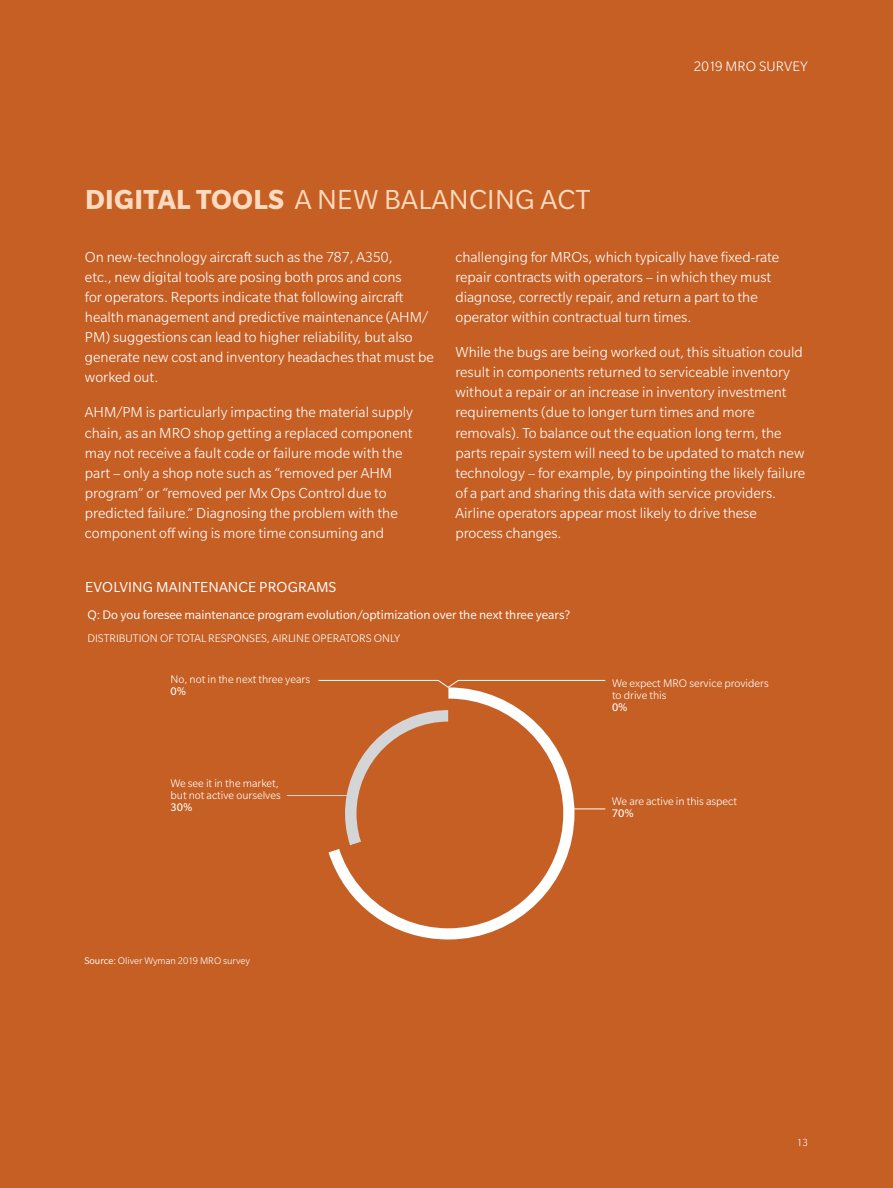
<style>
.page{position:relative;width:893px;height:1188px;background:#c55f24}
.page>*{position:absolute;margin:0;border:0;box-sizing:border-box;transform-origin:0 0}
.t1{font:30px "Slate Pro";letter-spacing:.01em;color:#fedabe}
.t2{font:300 15.75px/20.1px "Slate Pro";color:#fff}
.t3{font:15.75px "Slate Pro";letter-spacing:.01em;color:#fff}
.t4{font:300 15px "Slate Pro";letter-spacing:.01em;color:#fff}
.t5{font:13.5px "Slate Pro";color:#fff}
.t6{font:300 12px/12px "Slate Pro";color:#fff}
.t7{font:12px "Slate Pro";color:#fff}
.t8{font:300 11.25px "Slate Pro";color:#fff}
.t9{font:300 10.5px "Slate Pro";color:#fff}
.s1{font-weight:700}
.s2{font-weight:400}
</style>
<div class="page">
<svg style="left:376px;top:917px;width:144px;height:23px"></svg>
<hr style="left:287px;top:795px;width:63px;height:1px;background:#d4d5d7">
<svg style="left:318px;top:680px;width:288px;height:237px"></svg>
<h1 class="t1" style="left:85px;top:184px;width:507px"><span class="s1">DIGITAL TOOLS</span> A NEW BALANCING ACT</h1>
<p class="t4" style="left:694px;top:59px;width:116px">2019 MRO SURVEY</p>
<p class="t2" style="left:85px;top:247px;width:350px">On new-technology aircraft such as the 787, A350,<br>etc., new digital tools are posing both pros and cons<br>for operators. Reports indicate that following aircraft health management and predictive maintenance (AHM/ PM) suggestions can lead to higher reliability, but also generate new cost and inventory headaches that must be worked out.</p>
<p class="t2" style="left:85px;top:402px;width:330px">AHM/PM is particularly impacting the material supply chain, as an MRO shop getting a replaced component may not receive a fault code or failure mode with the part – only a shop note such as “removed per AHM program” or “removed per Mx Ops Control due to predicted failure.” Diagnosing the problem with the component off wing is more time consuming and</p>
<p class="t3" style="left:85px;top:579px;width:253px">EVOLVING MAINTENANCE PROGRAMS</p>
<p class="t2" style="left:455px;top:247px;width:325px">challenging for MROs, which typically have fixed-rate repair contracts with operators – in which they must diagnose, correctly repair, and return a part to the operator within contractual turn times.</p>
<p class="t2" style="left:455px;top:342px;width:351px">While the bugs are being worked out, this situation could result in components returned to serviceable inventory without a repair or an increase in inventory investment requirements (due to longer turn times and more removals). To balance out the equation long term, the parts repair system will need to be updated to match new technology – for example, by pinpointing the likely failure of a part and sharing this data with service providers.<br>Airline operators appear most likely to drive these process changes.</p>
<p class="t5" style="left:87px;top:608px;width:484px">Q: Do you foresee maintenance program evolution/optimization over the next three years?</p>
<p class="t6" style="left:87px;top:632px;width:314px">DISTRIBUTION OF TOTAL RESPONSES, AIRLINE OPERATORS ONLY</p>
<p class="t6" style="left:171px;top:673px;width:141px">No, not in the next three years</p>
<p class="t7" style="left:171px;top:685px;width:17px">0%</p>
<p class="t6" style="left:171px;top:778px;width:112px">We see it in the market, but not active ourselves</p>
<p class="t7" style="left:171px;top:801px;width:23px">30%</p>
<p class="t6" style="left:612px;top:677px;width:158px">We expect MRO service providers to drive this</p>
<p class="t7" style="left:612px;top:700px;width:17px">0%</p>
<p class="t6" style="left:612px;top:795px;width:127px">We are active in this aspect</p>
<p class="t7" style="left:612px;top:806px;width:23px">70%</p>
<p class="t9" style="left:84px;top:955px;width:167px"><span class="s2">Source:</span> Oliver Wyman 2019 MRO survey</p>
<p class="t8" style="left:797px;top:1137px;width:13px">13</p>
</div>
